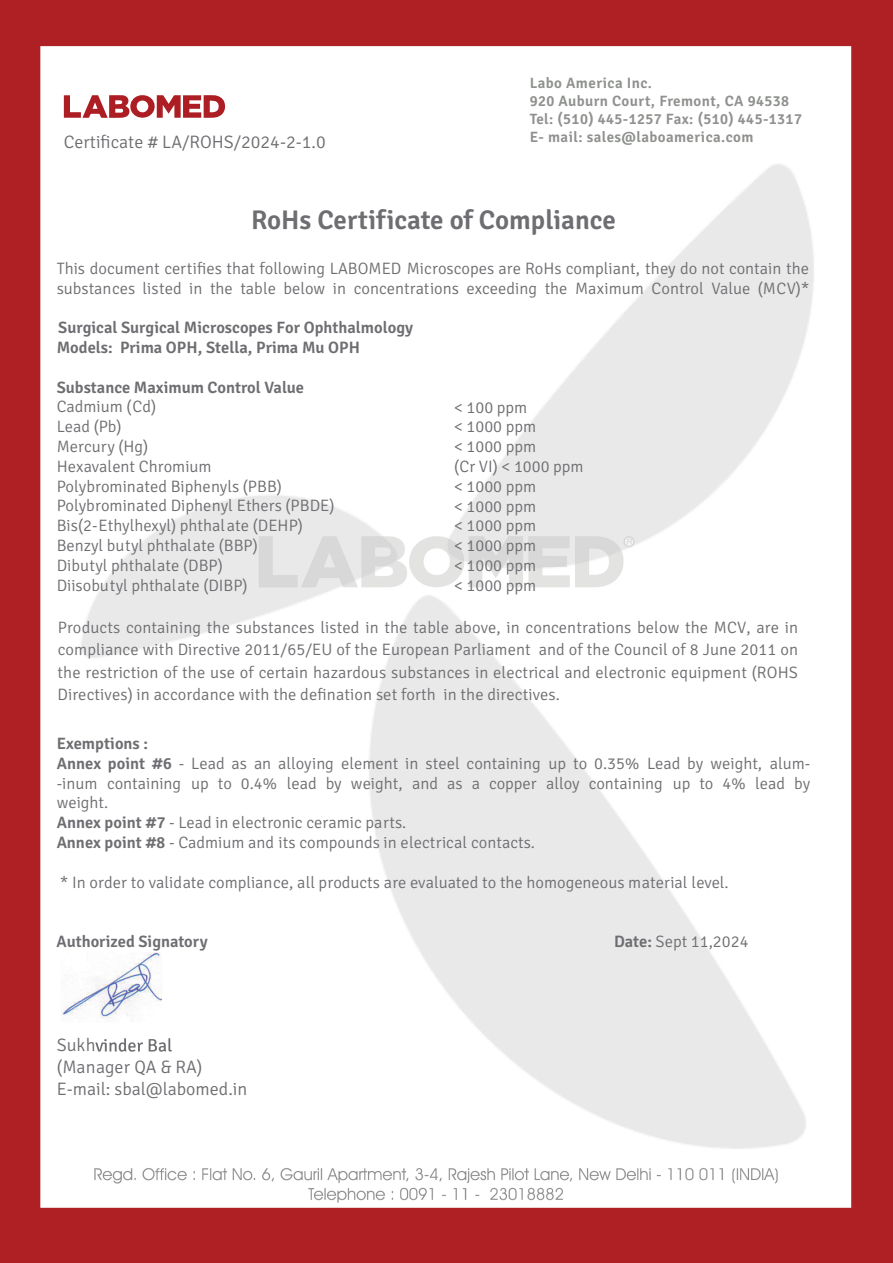
<style>
.page{position:relative;width:893px;height:1263px;background:#fff}
.page>*{position:absolute;margin:0;border:0;box-sizing:border-box;transform-origin:0 0}
.t1{font:600 27px "Signika";color:#6e6d71}
.t2{font:300 18px/21.6px "Signika";color:#6e6d71}
.t3{font:300 16.5px/19.8px "Signika";color:#6e6d71}
.t4{font:600 16.5px/19.8px "Signika";color:#6e6d71}
.t5{font:600 15px/18px "Signika";letter-spacing:.03em;color:#8e918d}
.s1{font-weight:600}
</style>
<div class="page">
<img style="left:0;top:0;width:893px;height:1263px">
<div style="left:428px;top:62px;width:394px;height:80px;background:#fff"></div>
<svg style="left:95px;top:1038px;width:77px;height:14px"></svg>
<svg style="left:64px;top:95px;width:162px;height:23px"></svg>
<p class="t2" style="left:64px;top:129px;width:263px">Certificate # LA/ROHS/2024-2-1.0</p>
<p class="t5" style="left:530px;top:74px;width:274px">Labo America Inc.<br>920 Auburn Court, Fremont, CA 94538<br>Tel: (510) 445-1257 Fax: (510) 445-1317<br>E- mail: sales@laboamerica.com</p>
<h1 class="t1" style="left:251px;top:204px;width:366px">RoHs Certificate of Compliance</h1>
<p class="t3" style="left:57px;top:257px;width:754px">This document certifies that following LABOMED Microscopes are RoHs compliant, they do not contain the</p>
<p class="t3" style="left:57px;top:277px;width:754px">substances listed in the table below in concentrations exceeding the Maximum Control Value (MCV)*</p>
<p class="t4" style="left:57px;top:318px;width:358px">Surgical Surgical Microscopes For Ophthalmology<br>Models: Prima OPH, Stella, Prima Mu OPH</p>
<p class="t4" style="left:57px;top:377px;width:249px">Substance Maximum Control Value</p>
<p class="t3" style="left:57px;top:396px;width:279px">Cadmium (Cd)<br>Lead (Pb)<br>Mercury (Hg)<br>Hexavalent Chromium<br>Polybrominated Biphenyls (PBB)<br>Polybrominated Diphenyl Ethers (PBDE)<br>Bis(2-Ethylhexyl) phthalate (DEHP)<br>Benzyl butyl phthalate (BBP)<br>Dibutyl phthalate (DBP)<br>Diisobutyl phthalate (DIBP)</p>
<p class="t3" style="left:454px;top:396px;width:131px">&lt; 100 ppm<br>&lt; 1000 ppm<br>&lt; 1000 ppm<br>(Cr VI) &lt; 1000 ppm &lt; 1000 ppm<br>&lt; 1000 ppm<br>&lt; 1000 ppm<br>&lt; 1000 ppm<br>&lt; 1000 ppm<br>&lt; 1000 ppm</p>
<p class="t3" style="left:58px;top:615px;width:742px;line-height:22.5px;text-align:justify">Products containing the substances listed in the table above, in concentrations below the MCV, are in compliance with Directive 2011/65/EU of the European Parliament and of the Council of 8 June 2011 on the restriction of the use of certain hazardous substances in electrical and electronic equipment (ROHS Directives) in accordance with the defination set forth in the directives.</p>
<p class="t3" style="left:57px;top:732px;width:755px"><span class="s1">Exemptions :<br>Annex point #6</span> - Lead as an alloying element in steel containing up to 0.35% Lead by weight, alum--inum containing up to 0.4% lead by weight, and as a copper alloy containing up to 4% lead by weight.<br><span class="s1">Annex point #7</span> - Lead in electronic ceramic parts.<br><span class="s1">Annex point #8</span> - Cadmium and its compounds in electrical contacts.</p>
<p class="t3" style="left:60px;top:871px;width:670px">* In order to validate compliance, all products are evaluated to the homogeneous material level.</p>
<p class="t4" style="left:57px;top:932px;width:153px">Authorized Signatory</p>
<p class="t3" style="left:614px;top:930px;width:136px"><span class="s1">Date:</span> Sept 11,2024</p>
<p class="t2" style="left:57px;top:1033px;width:192px">Sukh<br>(Manager QA &amp; RA)<br>E-mail: sbal@labomed.in</p>
</div>
